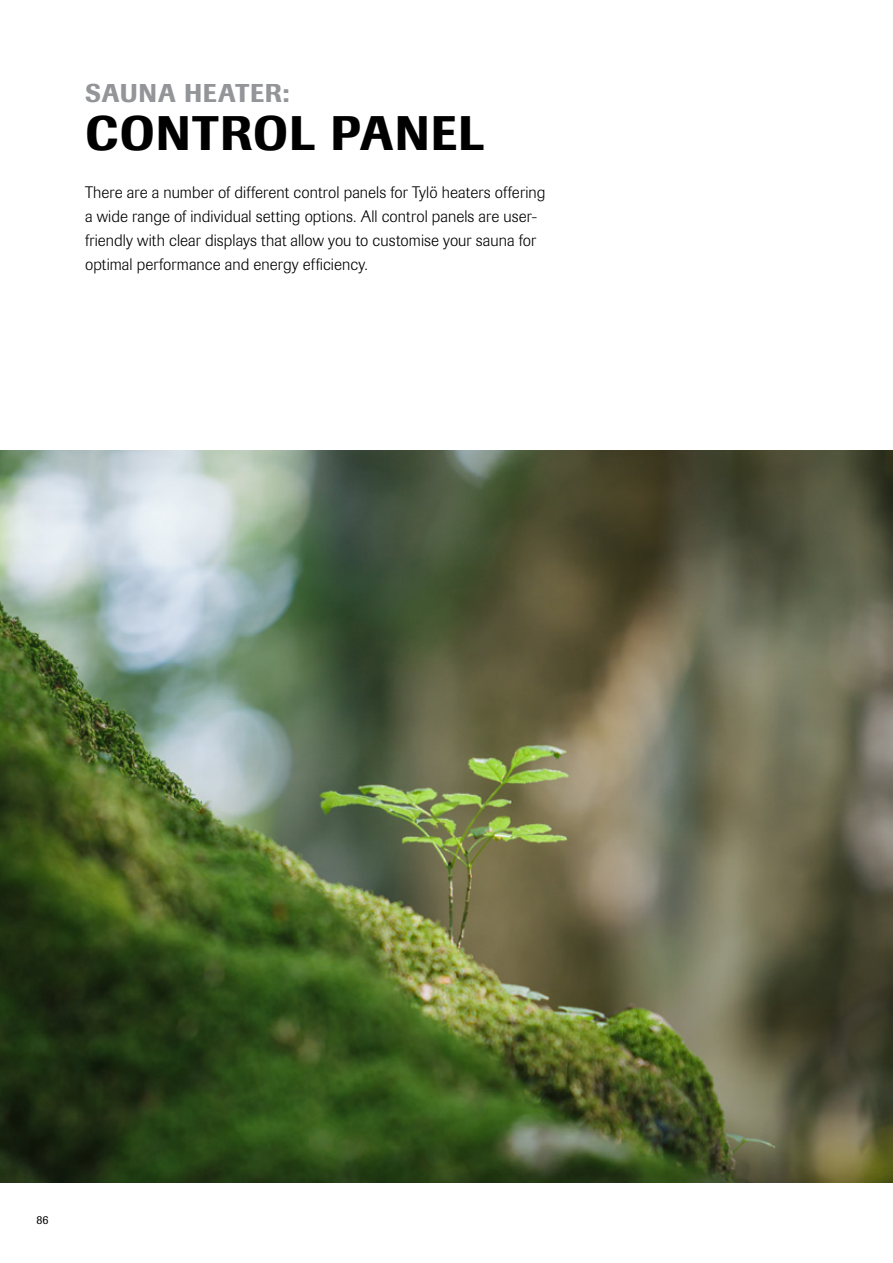
<style>
.page{position:relative;width:893px;height:1263px;background:#fff}
.page>*{position:absolute;margin:0;border:0;box-sizing:border-box;transform-origin:0 0}
.t1{font:500 48px "Imago Pro";color:#000}
.t2{font:500 25.5px "Imago Pro";letter-spacing:.03em;color:#939598}
.t3{font:300 16.5px/24px "Imago Pro";letter-spacing:.005em;color:#000}
.t4{font:12px "Imago Pro";color:#000}
</style>
<div class="page">
<img style="left:0;top:450px;width:893px;height:732px">
<p class="t2" style="left:85px;top:77px;width:206px">SAUNA HEATER:</p>
<p class="t1" style="left:85px;top:102px;width:68px">CONTROL</p>
<p class="t1" style="left:331px;top:102px;width:62px">PANEL</p>
<p class="t3" style="left:85px;top:180px;width:462px">There are a number of different control panels for Tylö heaters offering a wide range of individual setting options. All control panels are user&shy;friendly with clear displays that allow you to customise your sauna for optimal performance and energy efficiency.</p>
<p class="t4" style="left:37px;top:1212px;width:13px">86</p>
</div>
